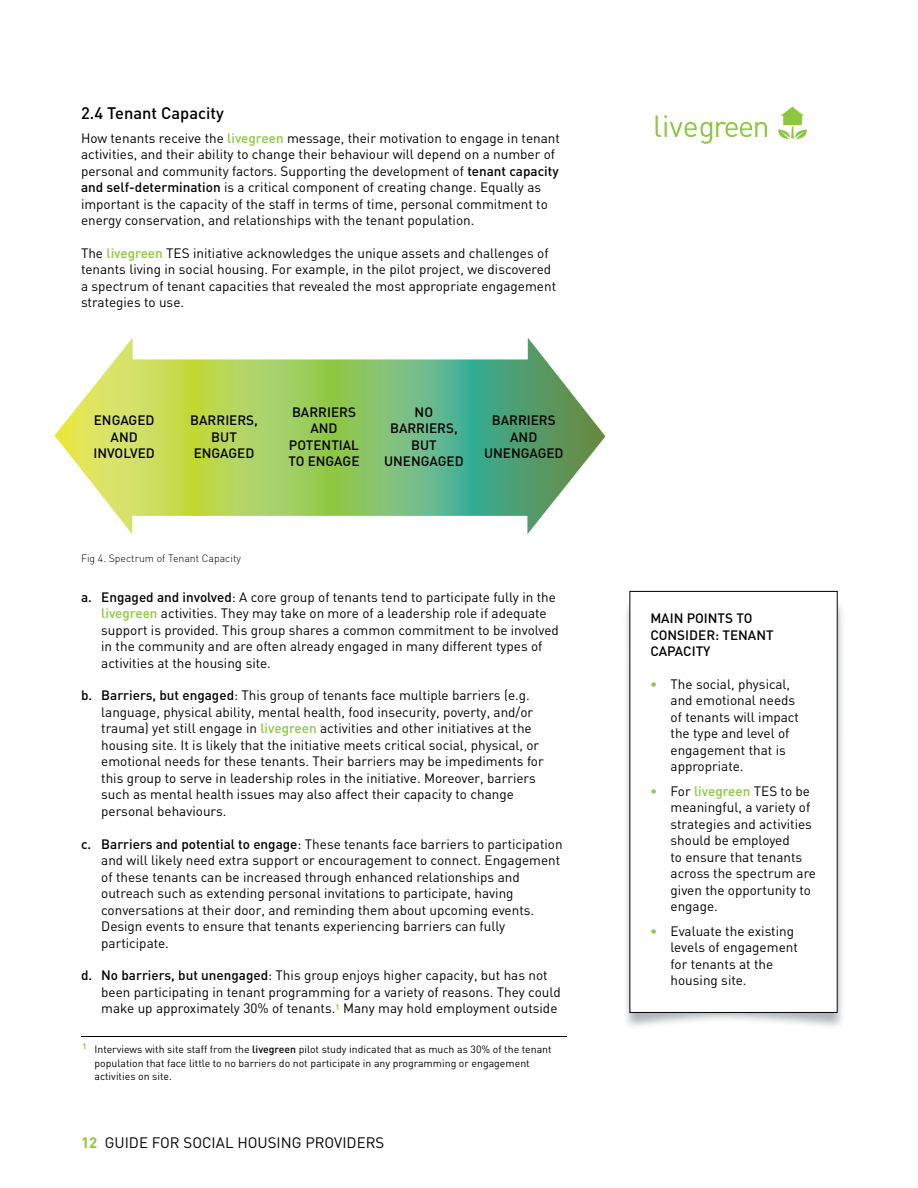
<style>
.page{position:relative;width:918px;height:1188px;background:#fff}
.page>*{position:absolute;margin:0;border:0;box-sizing:border-box;transform-origin:0 0}
.Header_3{font:500 16.5px "DIN";color:#000}
.t1{font:15px "DIN";color:#000}
.Bullet_-__Small_lett{font:13.5px/16.5px "DIN";color:#000}
.Body{font:13.5px/16.5px "DIN";color:#000}
.Bullet_-_Points{font:13.5px/16.5px "DIN";color:#000}
.Table_-_Header{font:500 13.5px/16.5px "DIN";color:#000;text-align:center}
.Footnote_-_Line{font:10.5px/13.5px "DIN";color:#000}
.t2{font:300 10.5px "DIN";color:#000}
.s1{font-weight:500;color:#8dc63f}
.s2{font-weight:500}
.s3{font-weight:700;color:#8dc63f}
</style>
<div class="page">
<svg style="left:656px;top:115px;width:111px;height:29px"></svg>
<svg style="left:778px;top:107px;width:29px;height:32px"></svg>
<hr style="left:81px;top:1036px;width:486px;height:1px;background:#000">
<div style="left:622px;top:599px;width:224px;height:431px;background:#949ca1;opacity:.75"></div>
<div style="left:630px;top:591px;width:207px;height:421px;background:#fff"></div>
<div style="left:630px;top:591px;width:207px;height:422px;border:1px solid #000"></div>
<svg style="left:55px;top:338px;width:550px;height:196px"></svg>
<p class="Header_3" style="left:81px;top:102px;width:144px">2.4 Tenant Capacity</p>
<p class="Body" style="left:81px;top:129px;width:480px">How tenants receive the <span class="s1">livegreen</span> message, their motivation to engage in tenant activities, and their ability to change their behaviour will depend on a number of personal and community factors. Supporting the development of <span class="s2">tenant capacity and self-determination</span> is a critical component of creating change. Equally as important is the capacity of the staff in terms of time, personal commitment to energy conservation, and relationships with the tenant population.</p>
<p class="Body" style="left:81px;top:245px;width:477px">The <span class="s1">livegreen</span> TES initiative acknowledges the unique assets and challenges of tenants living in social housing. For example, in the pilot project, we discovered a spectrum of tenant capacities that revealed the most appropriate engagement strategies to use.</p>
<p class="Table_-_Header" style="left:93px;top:411px;width:63px">ENGAGED<br>AND<br>INVOLVED</p>
<p class="Table_-_Header" style="left:190px;top:411px;width:69px">BARRIERS,<br>BUT<br>ENGAGED</p>
<p class="Table_-_Header" style="left:289px;top:403px;width:72px">BARRIERS<br>AND<br>POTENTIAL<br>TO ENGAGE</p>
<p class="Table_-_Header" style="left:384px;top:403px;width:81px">NO<br>BARRIERS,<br>BUT<br>UNENGAGED</p>
<p class="Table_-_Header" style="left:484px;top:411px;width:81px">BARRIERS<br>AND<br>UNENGAGED</p>
<p class="t2" style="left:81px;top:552px;width:161px">Fig 4. Spectrum of Tenant Capacity</p>
<p class="Bullet_-__Small_lett" style="left:101px;top:588px;width:459px;text-indent:-20px"><span class="s2">a. Engaged and involved</span>: A core group of tenants tend to participate fully in the <span class="s1">livegreen</span> activities. They may take on more of a leadership role if adequate support is provided. This group shares a common commitment to be involved in the community and are often already engaged in many different types of activities at the housing site.</p>
<p class="Bullet_-__Small_lett" style="left:101px;top:687px;width:444px;text-indent:-20px"><span class="s2">b. Barriers, but engaged</span>: This group of tenants face multiple barriers (e.g. language, physical ability, mental health, food insecurity, poverty, and/or trauma) yet still engage in <span class="s1">livegreen</span> activities and other initiatives at the housing site. It is likely that the initiative meets critical social, physical, or emotional needs for these tenants. Their barriers may be impediments for this group to serve in leadership roles in the initiative. Moreover, barriers such as mental health issues may also affect their capacity to change personal behaviours.</p>
<p class="Bullet_-__Small_lett" style="left:101px;top:835px;width:463px;text-indent:-20px"><span class="s2">c. Barriers and potential to engage</span>: These tenants face barriers to participation and will likely need extra support or encouragement to connect. Engagement of these tenants can be increased through enhanced relationships and outreach such as extending personal invitations to participate, having conversations at their door, and reminding them about upcoming events.<br>Design events to ensure that tenants experiencing barriers can fully participate.</p>
<p class="Bullet_-__Small_lett" style="left:101px;top:967px;width:461px;text-indent:-20px"><span class="s2">d. No barriers, but unengaged</span>: This group enjoys higher capacity, but has not been participating in tenant programming for a variety of reasons. They could make up approximately 30% of tenants.<sup>1</sup> Many may hold employment outside</p>
<p class="Footnote_-_Line" style="left:94px;top:1042px;width:459px;text-indent:-12px"><sup>1</sup> Interviews with site staff from the <span class="s2">livegreen</span> pilot study indicated that as much as 30% of the tenant population that face little to no barriers do not participate in any programming or engagement activities on site.</p>
<p class="t1" style="left:81px;top:1134px;width:305px"><span class="s3">12</span> GUIDE FOR SOCIAL HOUSING PROVIDERS</p>
<p class="Table_-_Header" style="left:650px;top:609px;width:125px;text-align:left">MAIN POINTS TO<br>CONSIDER: TENANT<br>CAPACITY</p>
<p class="Bullet_-_Points" style="left:671px;top:675px;width:130px;text-indent:-20px"><span class="s3">•</span> The social, physical, and emotional needs of tenants will impact the type and level of engagement that is appropriate.</p>
<p class="Bullet_-_Points" style="left:671px;top:782px;width:147px;text-indent:-20px"><span class="s3">•</span> For <span class="s1">livegreen</span> TES to be meaningful, a variety of strategies and activities should be employed<br>to ensure that tenants across the spectrum are given the opportunity to engage.</p>
<p class="Bullet_-_Points" style="left:671px;top:923px;width:129px;text-indent:-20px"><span class="s3">•</span> Evaluate the existing levels of engagement for tenants at the housing site.</p>
</div>
